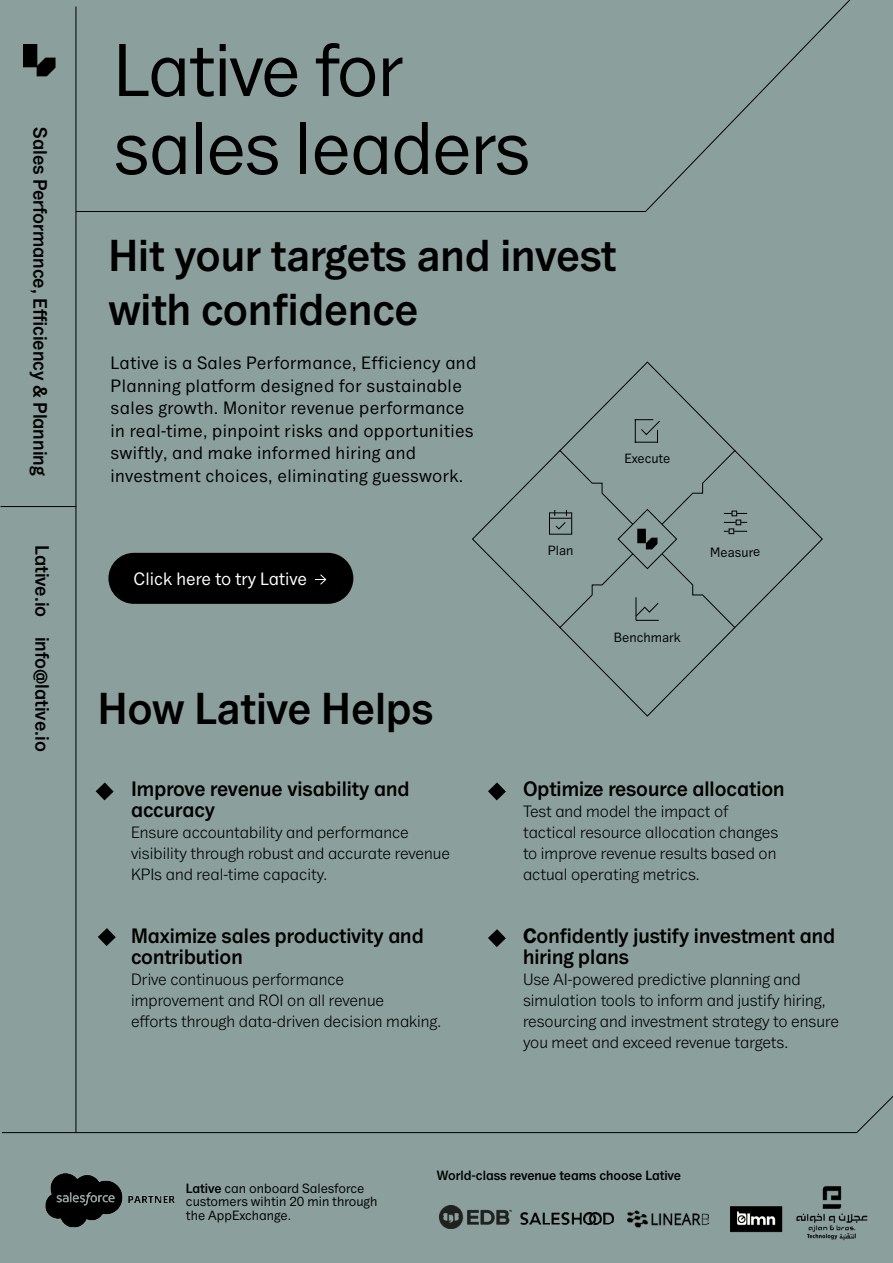
<style>
.page{position:relative;width:893px;height:1263px;background:#8ba09c}
.page>*{position:absolute;margin:0;border:0;box-sizing:border-box;transform-origin:0 0}
.t1{font:75px/78px "Du Nord";letter-spacing:-.02em;color:#000}
.t2{font:45px/54px "Du Nord D Bd";color:#000}
.t3{font:21px/21px "Du Nord D Bd";color:#000}
.t4{font:19.5px "Du Nord D Bd";color:#000}
.t5{font:18px/22.5px "Du Nord";letter-spacing:.02em;color:#000}
.t6{font:18px "Du Nord";color:#fff}
.t7{font:300 16.5px/21px "Du Nord";color:#000}
.t8{font:13.5px/13.5px "Du Nord";color:#000}
.t9{font:13.5px "Du Nord D Bd";color:#000}
.s1{font-family:"Du Nord";font-weight:700}
.s2{font-family:"Du Nord D Bd"}
</style>
<div class="page">
<hr style="left:76px;top:7px;width:1px;height:1126px;background:#000">
<img style="left:24px;top:44px;width:32px;height:33px">
<hr style="left:1px;top:506px;width:75px;height:1px;background:#000">
<svg style="left:472px;top:361px;width:351px;height:356px"></svg>
<svg style="left:617px;top:508px;width:61px;height:62px"></svg>
<svg style="left:723px;top:510px;width:25px;height:24px"></svg>
<svg style="left:635px;top:597px;width:24px;height:24px"></svg>
<svg style="left:634px;top:419px;width:26px;height:24px"></svg>
<div style="left:549px;top:512px;width:23px;height:23px;border:1px solid #000"></div>
<svg style="left:550px;top:509px;width:21px;height:21px"></svg>
<svg style="left:1px;top:1094px;width:892px;height:39px"></svg>
<svg style="left:75px;top:0;width:776px;height:212px"></svg>
<img style="left:796px;top:1186px;width:72px;height:55px">
<img style="left:440px;top:1205px;width:71px;height:23px">
<img style="left:627px;top:1210px;width:81px;height:18px">
<img style="left:730px;top:1206px;width:53px;height:27px">
<img style="left:520px;top:1212px;width:93px;height:13px">
<img style="left:45px;top:1173px;width:130px;height:55px">
<div style="left:108px;top:553px;width:245px;height:51px;background:#000;border-radius:26px"></div>
<svg style="left:315px;top:574px;width:12px;height:11px"></svg>
<svg style="left:488px;top:782px;width:18px;height:18px"></svg>
<svg style="left:488px;top:929px;width:18px;height:18px"></svg>
<svg style="left:96px;top:782px;width:18px;height:18px"></svg>
<svg style="left:98px;top:928px;width:18px;height:18px"></svg>
<p class="t4" style="left:51px;top:127px;width:350px;rotate:90deg">Sales Performance, Efficiency &amp; Planning</p>
<p class="t4" style="left:53px;top:545px;width:208px;rotate:90deg">Lative.io info@lative.io</p>
<h1 class="t1" style="left:113px;top:30px;width:419px">Lative for sales leaders</h1>
<h2 class="t2" style="left:108px;top:228px;width:509px">Hit your targets and invest with confidence</h2>
<p class="t5" style="left:111px;top:352px;width:367px">Lative is a Sales Performance, Efficiency and Planning platform designed for sustainable sales growth. Monitor revenue performance in real-time, pinpoint risks and opportunities swiftly, and make informed hiring and investment choices, eliminating guesswork.</p>
<p class="t8" style="left:624px;top:452px;width:47px">Execute</p>
<p class="t6" style="left:134px;top:568px;width:175px">Click here to try Lative</p>
<p class="t8" style="left:548px;top:544px;width:27px">Plan</p>
<h2 class="t2" style="left:98px;top:681px;width:337px">How Lative Helps</h2>
<p class="t8" style="left:614px;top:631px;width:68px">Benchmark</p>
<p class="t8" style="left:710px;top:546px;width:52px;rotate:-1deg">Measure</p>
<p class="t3" style="left:131px;top:778px;width:280px">Improve revenue visability and accuracy</p>
<p class="t7" style="left:131px;top:821px;width:321px">Ensure accountability and performance visibility through robust and accurate revenue<br>KPIs and real-time capacity.</p>
<p class="t3" style="left:131px;top:925px;width:294px">Maximize sales productivity and contribution</p>
<p class="t7" style="left:131px;top:968px;width:312px">Drive continuous performance improvement and ROI on all revenue<br>efforts through data-driven decision making.</p>
<p class="t3" style="left:523px;top:778px;width:263px">Optimize resource allocation</p>
<p class="t7" style="left:523px;top:800px;width:257px">Test and model the impact of tactical resource allocation changes to improve revenue results based on actual operating metrics.</p>
<p class="t3" style="left:523px;top:925px;width:314px"><span class="s1">C</span>onfidently justify investment and hiring plans</p>
<p class="t7" style="left:523px;top:968px;width:318px">Use AI-powered predictive planning and simulation tools to inform and justify hiring, resourcing and investment strategy to ensure you meet and exceed revenue targets.</p>
<p class="t8" style="left:186px;top:1181px;width:193px"><span class="s2">Lative</span> can onboard Salesforce customers wihtin 20 min through the AppExchange.</p>
<p class="t9" style="left:437px;top:1167px;width:246px">World-class revenue teams choose Lative</p>
</div>
